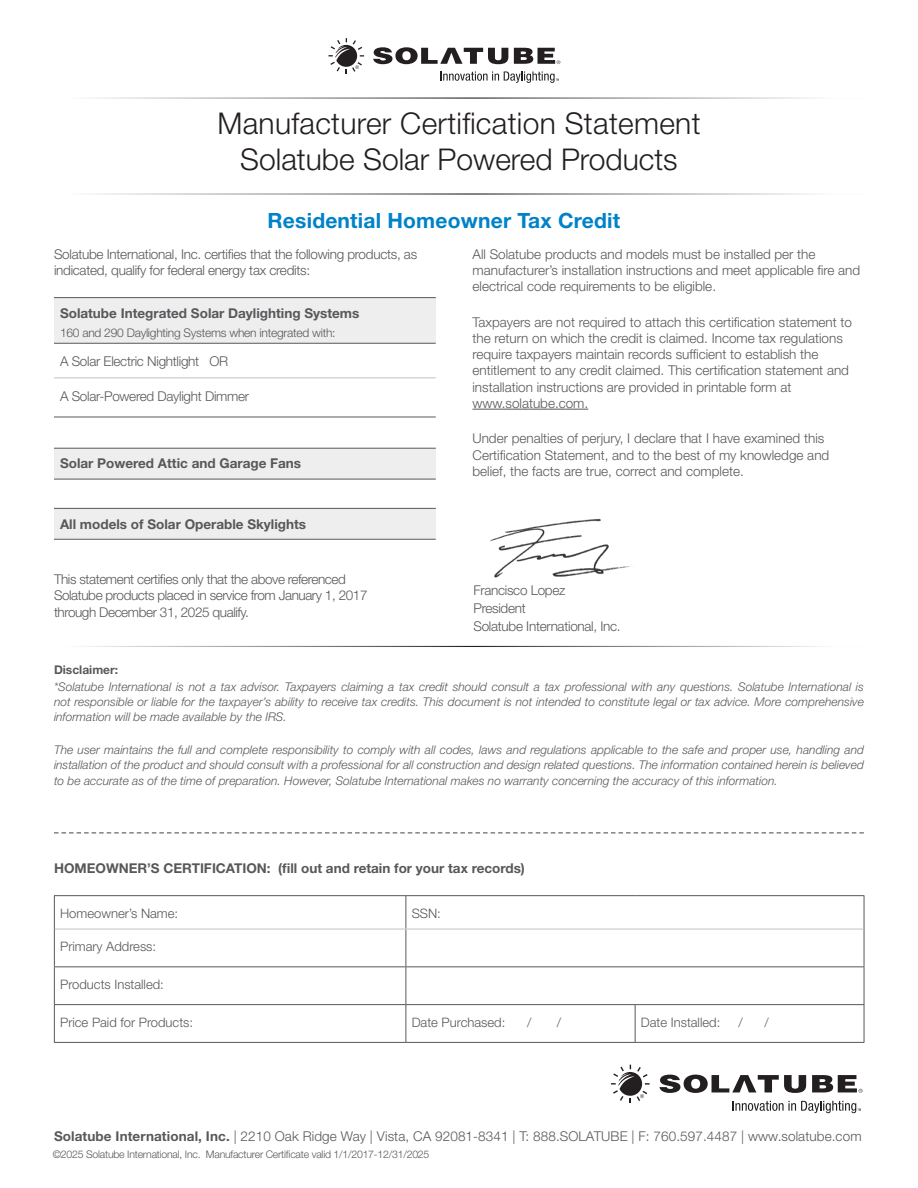
<style>
.page{position:relative;width:918px;height:1188px;background:#fff}
.page>*{position:absolute;margin:0;border:0;box-sizing:border-box;transform-origin:0 0}
.t1{font:300 30px "Helvetica Neue LT Std";letter-spacing:.01em;color:#231f20}
.t2{font:700 21px "Helvetica Neue LT Std";letter-spacing:.01em;color:#0082c8}
.t3{font:300 13.5px/16.2px "Helvetica Neue LT Std";color:#57585a}
.t4{font:300 13.5px/16.2px "Helvetica Neue LT Std";letter-spacing:-.02em;color:#57585a}
.t5{font:700 13.5px "Helvetica Neue LT Std";color:#57585a}
.t6{font:300 13.5px/16.2px "Helvetica Neue LT Std";letter-spacing:-.03em;color:#57585a}
.t7{font:300 13.05px "Helvetica Neue LT Std";color:#57585a}
.t8{font:italic 300 12px/15px "Helvetica Neue LT Std";color:#57585a;text-align:justify}
.t9{font:300 12px "Helvetica Neue LT Std";letter-spacing:-.02em;color:#57585a}
.t10{font:700 12px "Helvetica Neue LT Std";color:#57585a}
.t11{font:300 10.5px "Helvetica Neue LT Std";letter-spacing:-.02em;color:#57585a}
.s1{font-weight:700}
</style>
<div class="page">
<svg style="left:660px;top:1075px;width:146px;height:18px"></svg>
<svg style="left:611px;top:1065px;width:39px;height:38px"></svg>
<svg style="left:812px;top:1075px;width:51px;height:18px"></svg>
<svg style="left:733px;top:1101px;width:128px;height:12px"></svg>
<svg style="left:54px;top:832px;width:810px;height:2px"></svg>
<hr style="left:54px;top:895px;width:352px;height:1px;background:#57585a">
<hr style="left:54px;top:896px;width:1px;height:33px;background:#57585a">
<hr style="left:406px;top:895px;width:229px;height:1px;background:#57585a">
<hr style="left:406px;top:896px;width:1px;height:33px;background:#57585a">
<hr style="left:635px;top:895px;width:229px;height:1px;background:#57585a">
<hr style="left:864px;top:896px;width:1px;height:33px;background:#57585a">
<hr style="left:54px;top:929px;width:1px;height:37px;background:#57585a">
<hr style="left:406px;top:929px;width:1px;height:37px;background:#57585a">
<hr style="left:864px;top:929px;width:1px;height:37px;background:#57585a">
<hr style="left:54px;top:966px;width:352px;height:1px;background:#57585a">
<hr style="left:54px;top:967px;width:1px;height:37px;background:#57585a">
<hr style="left:406px;top:966px;width:229px;height:1px;background:#57585a">
<hr style="left:406px;top:967px;width:1px;height:37px;background:#57585a">
<hr style="left:635px;top:966px;width:229px;height:1px;background:#57585a">
<hr style="left:864px;top:967px;width:1px;height:37px;background:#57585a">
<hr style="left:54px;top:1004px;width:352px;height:1px;background:#57585a">
<hr style="left:54px;top:1005px;width:1px;height:37px;background:#57585a">
<hr style="left:406px;top:1004px;width:229px;height:1px;background:#57585a">
<hr style="left:406px;top:1005px;width:1px;height:37px;background:#57585a">
<hr style="left:635px;top:1004px;width:229px;height:1px;background:#57585a">
<hr style="left:635px;top:1005px;width:1px;height:37px;background:#57585a">
<hr style="left:864px;top:1005px;width:1px;height:37px;background:#57585a">
<hr style="left:54px;top:1042px;width:352px;height:1px;background:#57585a">
<hr style="left:406px;top:1042px;width:229px;height:1px;background:#57585a">
<hr style="left:635px;top:1042px;width:229px;height:1px;background:#57585a">
<hr style="left:55px;top:929px;width:351px;height:1px;background:#c1c2c4">
<hr style="left:406px;top:929px;width:229px;height:1px;background:#c1c2c4">
<hr style="left:635px;top:929px;width:229px;height:1px;background:#c1c2c4">
<svg style="left:373px;top:47px;width:135px;height:17px"></svg>
<svg style="left:329px;top:38px;width:35px;height:36px"></svg>
<svg style="left:514px;top:48px;width:46px;height:16px"></svg>
<svg style="left:441px;top:71px;width:118px;height:12px"></svg>
<div style="left:54px;top:448px;width:382px;height:31px;background:#eeeeef"></div>
<hr style="left:54px;top:448px;width:382px;height:1px;background:#57585a">
<hr style="left:54px;top:479px;width:382px;height:1px;background:#57585a">
<div style="left:54px;top:298px;width:382px;height:45px;background:#eeeeef"></div>
<hr style="left:54px;top:297px;width:382px;height:1px;background:#57585a">
<hr style="left:54px;top:343px;width:382px;height:1px;background:#57585a">
<hr style="left:54px;top:417px;width:382px;height:1px;background:#57585a">
<hr style="left:54px;top:377px;width:382px;height:1px;background:#c1c2c4">
<hr style="left:472px;top:409px;width:116px;height:1px;background:#57585a">
<div style="left:54px;top:508px;width:382px;height:31px;background:#eeeeef"></div>
<hr style="left:54px;top:508px;width:382px;height:1px;background:#57585a">
<hr style="left:54px;top:539px;width:382px;height:1px;background:#57585a">
<img style="left:490px;top:518px;width:140px;height:60px">
<p class="t1" style="left:217px;top:105px;width:485px">Manufacturer Certification Statement</p>
<p class="t1" style="left:240px;top:141px;width:439px">Solatube Solar Powered Products</p>
<p class="t2" style="left:268px;top:207px;width:354px">Residential Homeowner Tax Credit</p>
<p class="t4" style="left:54px;top:246px;width:365px">Solatube International, Inc. certifies that the following products, as indicated, qualify for federal energy tax credits:</p>
<p class="t5" style="left:60px;top:305px;width:301px">Solatube Integrated Solar Daylighting Systems</p>
<p class="t9" style="left:60px;top:326px;width:277px">160 and 290 Daylighting Systems when integrated with:</p>
<p class="t4" style="left:60px;top:353px;width:170px">A Solar Electric Nightlight OR</p>
<p class="t4" style="left:60px;top:388px;width:191px">A Solar-Powered Daylight Dimmer</p>
<p class="t5" style="left:60px;top:455px;width:243px">Solar Powered Attic and Garage Fans</p>
<p class="t5" style="left:60px;top:515px;width:248px">All models of Solar Operable Skylights</p>
<p class="t6" style="left:54px;top:571px;width:315px">This statement certifies only that the above referenced<br>Solatube products placed in service from January 1, 2017 through December 31, 2025 qualify.</p>
<p class="t3" style="left:472px;top:246px;width:389px">All Solatube products and models must be installed per the manufacturer’s installation instructions and meet applicable fire and electrical code requirements to be eligible.</p>
<p class="t3" style="left:472px;top:314px;width:381px">Taxpayers are not required to attach this certification statement to the return on which the credit is claimed. Income tax regulations require taxpayers maintain records sufficient to establish the entitlement to any credit claimed. This certification statement and installation instructions are provided in printable form at www.solatube.com.</p>
<p class="t3" style="left:472px;top:430px;width:358px">Under penalties of perjury, I declare that I have examined this<br>Certification Statement, and to the best of my knowledge and belief, the facts are true, correct and complete.</p>
<p class="t4" style="left:473px;top:582px;width:94px">Francisco Lopez</p>
<p class="t4" style="left:473px;top:600px;width:54px">President</p>
<p class="t4" style="left:473px;top:618px;width:149px">Solatube International, Inc.</p>
<p class="t10" style="left:54px;top:662px;width:66px">Disclaimer:</p>
<p class="t8" style="left:54px;top:679px;width:812px">*Solatube International is not a tax advisor. Taxpayers claiming a tax credit should consult a tax professional with any questions. Solatube International is not responsible or liable for the taxpayer’s ability to receive tax credits. This document is not intended to constitute legal or tax advice. More comprehensive information will be made available by the IRS.</p>
<p class="t8" style="left:54px;top:742px;width:812px">The user maintains the full and complete responsibility to comply with all codes, laws and regulations applicable to the safe and proper use, handling and installation of the product and should consult with a professional for all construction and design related questions. The information contained herein is believed</p>
<p class="t8" style="left:54px;top:773px;width:725px">to be accurate as of the time of preparation. However, Solatube International makes no warranty concerning the accuracy of this information.</p>
<p class="t5" style="left:54px;top:860px;width:472px">HOMEOWNER’S CERTIFICATION: (fill out and retain for your tax records)</p>
<p class="t7" style="left:60px;top:905px;width:120px">Homeowner’s Name:</p>
<p class="t7" style="left:412px;top:905px;width:31px">SSN:</p>
<p class="t7" style="left:60px;top:939px;width:98px">Primary Address:</p>
<p class="t7" style="left:60px;top:977px;width:105px">Products Installed:</p>
<p class="t7" style="left:60px;top:1014px;width:135px">Price Paid for Products:</p>
<p class="t7" style="left:412px;top:1014px;width:95px">Date Purchased:</p>
<p class="t7" style="left:527px;top:1014px;width:6px">/</p>
<p class="t7" style="left:557px;top:1014px;width:6px">/</p>
<p class="t7" style="left:641px;top:1014px;width:81px">Date Installed:</p>
<p class="t7" style="left:738px;top:1014px;width:6px">/</p>
<p class="t7" style="left:764px;top:1014px;width:6px">/</p>
<p class="t3" style="left:54px;top:1127px;width:809px"><span class="s1">Solatube International, Inc.</span> | 2210 Oak Ridge Way | Vista, CA 92081-8341 | T: 888.SOLATUBE | F: 760.597.4487 | www.solatube.com</p>
<p class="t11" style="left:53px;top:1148px;width:378px">©2025 Solatube International, Inc. Manufacturer Certificate valid 1/1/2017-12/31/2025</p>
</div>
